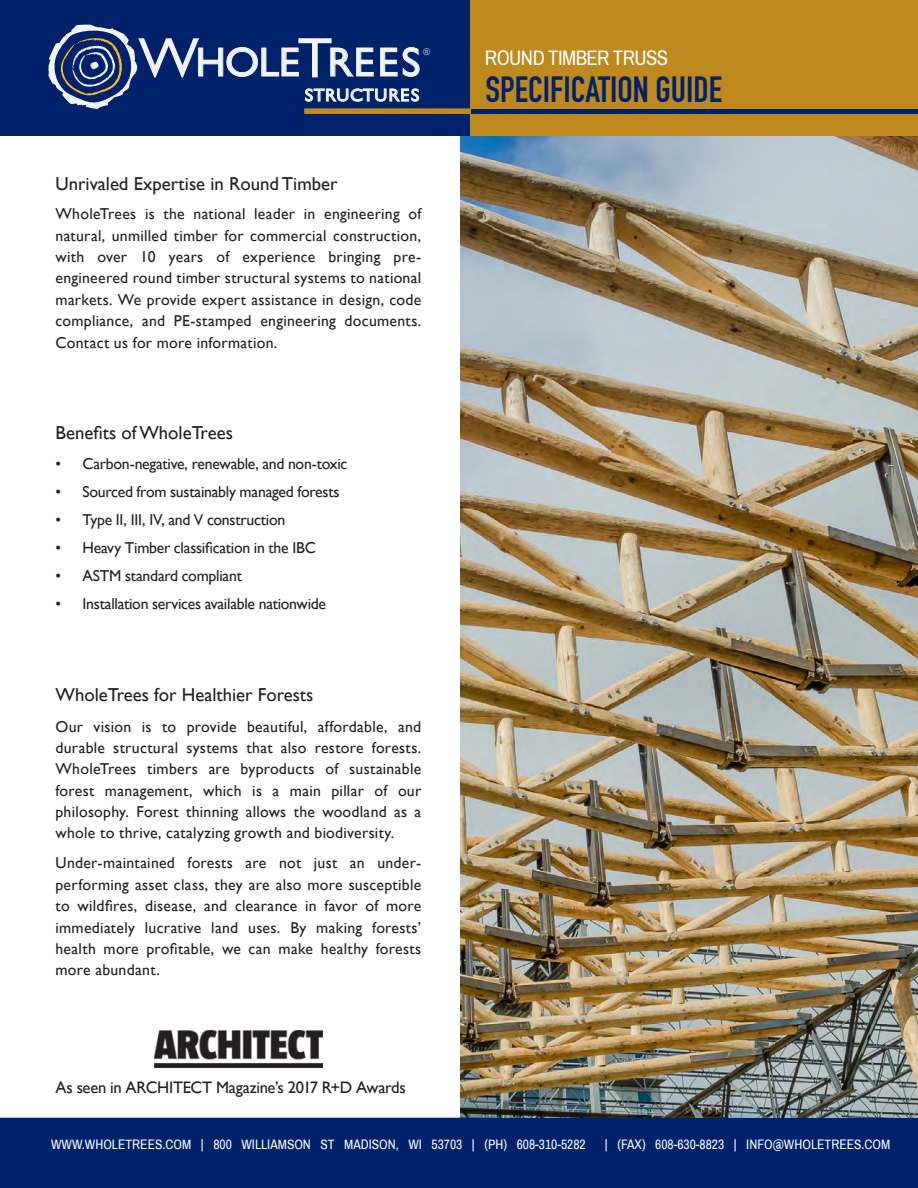
<style>
.page{position:relative;width:918px;height:1188px;background:#fff}
.page>*{position:absolute;margin:0;border:0;box-sizing:border-box;transform-origin:0 0}
.t1{font:40.95px "Gill Sans";letter-spacing:.01em;color:#f2f3f4}
.t2{font:36px "DIN Engschrift Std";color:#00226b}
.t3{font:22.5px "Pragati Narrow";letter-spacing:-.025em;color:#fff}
.t4{font:18.75px "Gill Sans";color:#231f20}
.t5{font:17.7px "Gill Sans";letter-spacing:.04em;color:#f2f3f4}
.t6{font:16.65px "Gill Sans";letter-spacing:-.02em;color:#231f20}
.t7{font:15.75px/21.3px "Gill Sans";letter-spacing:-.01em;color:#231f20;text-align:justify}
.t8{font:13.5px "Archivo Narrow";color:#fff}
.t9{font:300 9px "Gill Sans";color:#f2f3f4}
.s1{font-size:57.3px}
</style>
<div class="page">
<div style="left:0;top:1118px;width:918px;height:70px;background:#00226b"></div>
<div style="left:0;top:0;width:472px;height:136px;background:#00226b"></div>
<svg style="left:198px;top:47px;width:101px;height:30px"></svg>
<svg style="left:330px;top:48px;width:44px;height:29px"></svg>
<svg style="left:380px;top:47px;width:40px;height:30px"></svg>
<svg style="left:305px;top:89px;width:114px;height:13px"></svg>
<svg style="left:48px;top:25px;width:89px;height:84px"></svg>
<div style="left:471px;top:0;width:447px;height:136px;background:#be8a20"></div>
<hr style="left:305px;top:109px;width:167px;height:4px;background:#be8a20">
<div style="left:304px;top:108px;width:168px;height:6px;border:1px solid #be8a20"></div>
<hr style="left:471px;top:109px;width:447px;height:4px;background:#00226b">
<img style="left:460px;top:136px;width:458px;height:982px">
<img style="left:154px;top:1030px;width:169px;height:38px">
<h1 class="t1" style="left:138px;top:38px;width:284px"><span class="s1">W</span>HOLE<span class="s1">T</span>REES</h1>
<p class="t5" style="left:305px;top:85px;width:116px">STRUCTURES</p>
<p class="t9" style="left:423px;top:45px;width:9px">®</p>
<p class="t4" style="left:56px;top:172px;width:284px">Unrivaled Expertise in Round Timber</p>
<p class="t7" style="left:56px;top:204px;width:367px">WholeTrees is the national leader in engineering of natural, unmilled timber for commercial construction, with over 10 years of experience bringing pre&shy;engineered round timber structural systems to national markets. We provide expert assistance in design, code compliance, and PE-stamped engineering documents.<br>Contact us for more information.</p>
<p class="t4" style="left:56px;top:422px;width:179px">Benefits of WholeTrees</p>
<p class="t7" style="left:56px;top:453px;width:294px">• Carbon-negative, renewable, and non-toxic</p>
<p class="t7" style="left:56px;top:481px;width:286px">• Sourced from sustainably managed forests</p>
<p class="t7" style="left:56px;top:509px;width:231px">• Type II, III, IV, and V construction</p>
<p class="t7" style="left:56px;top:537px;width:262px">• Heavy Timber classification in the IBC</p>
<p class="t7" style="left:56px;top:566px;width:188px">• ASTM standard compliant</p>
<p class="t7" style="left:56px;top:594px;width:272px">• Installation services available nationwide</p>
<p class="t4" style="left:56px;top:684px;width:259px">WholeTrees for Healthier Forests</p>
<p class="t7" style="left:56px;top:716px;width:367px">Our vision is to provide beautiful, affordable, and durable structural systems that also restore forests.<br>WholeTrees timbers are byproducts of sustainable forest management, which is a main pillar of our philosophy. Forest thinning allows the woodland as a whole to thrive, catalyzing growth and biodiversity.</p>
<p class="t7" style="left:56px;top:853px;width:367px">Under-maintained forests are not just an under&shy;performing asset class, they are also more susceptible to wildfires, disease, and clearance in favor of more immediately lucrative land uses. By making forests’ health more profitable, we can make healthy forests more abundant.</p>
<p class="t6" style="left:56px;top:1077px;width:352px">As seen in ARCHITECT Magazine’s 2017 R+D Awards</p>
<h3 class="t3" style="left:485px;top:44px;width:185px">ROUND TIMBER TRUSS</h3>
<h2 class="t2" style="left:486px;top:68px;width:238px">SPECIFICATION GUIDE</h2>
<p class="t8" style="left:51px;top:1136px;width:536px">WWW.WHOLETREES.COM | 800 WILLIAMSON ST MADISON, WI 53703 | (PH) 608-310-5282</p>
<p class="t8" style="left:605px;top:1136px;width:287px">| (FAX) 608-630-8823 | INFO@WHOLETREES.COM</p>
</div>
